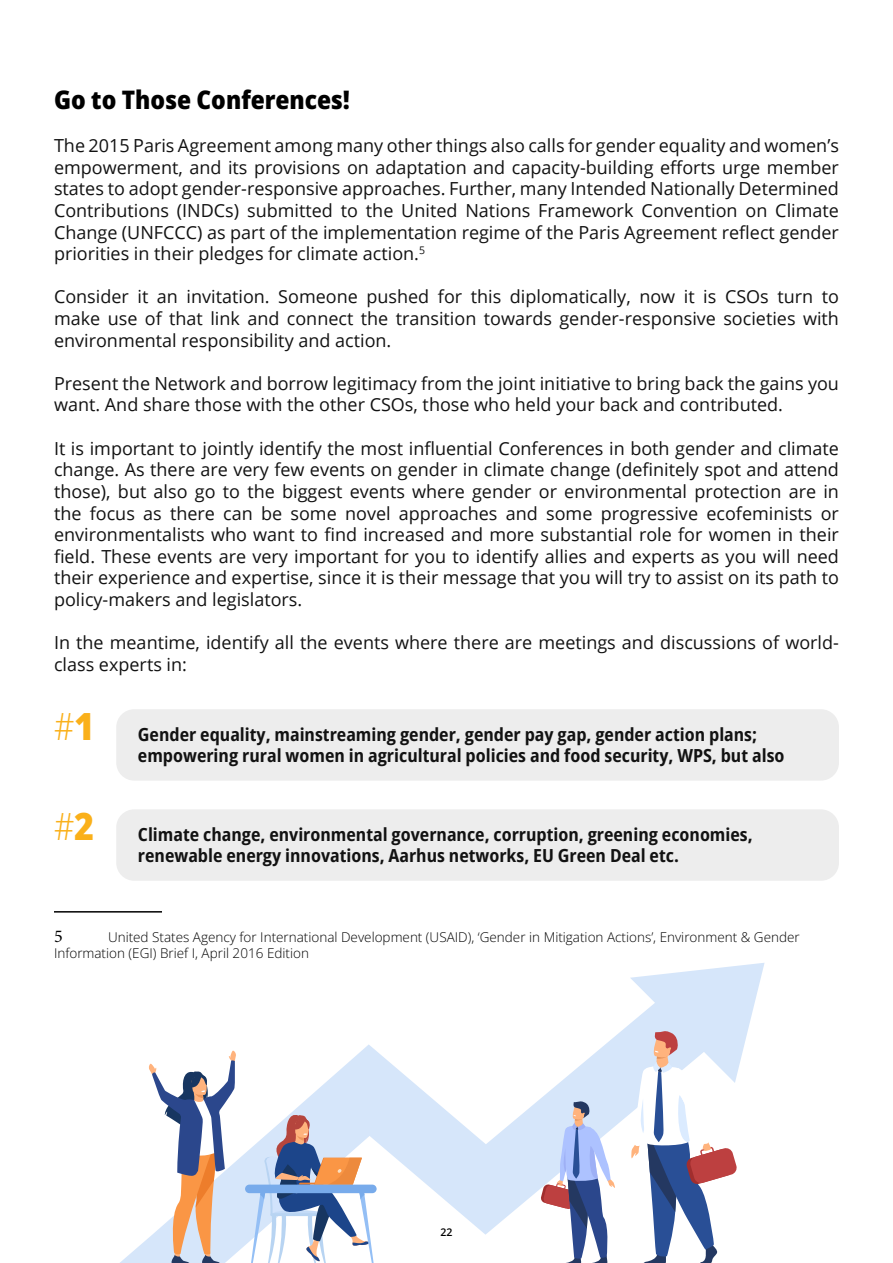
<style>
.page{position:relative;width:893px;height:1263px;background:#fff}
.page>*{position:absolute;margin:0;border:0;box-sizing:border-box;transform-origin:0 0}
.t1{font:300 semi-condensed 37.5px "Open Sans";color:#fab01a}
.t2{font:800 semi-condensed 25.5px "Open Sans";color:#000}
.t3{font:18px/21.6px "Open Sans";color:#121212;text-align:justify}
.t4{font:700 semi-condensed 18px/21.6px "Open Sans";color:#121212}
.t5{font:18px "Minion Pro";color:#000}
.t6{font:300 13.5px/16.2px "Open Sans";color:#000}
.t7{font:600 10.5px "Open Sans";color:#000}
.s1{font-weight:800}
</style>
<div class="page">
<svg style="left:120px;top:1024px;width:510px;height:239px"></svg>
<svg style="left:251px;top:1111px;width:123px;height:152px"></svg>
<div style="left:245px;top:1184px;width:132px;height:9px;background:#78abeb;border-radius:4px"></div>
<svg style="left:540px;top:1101px;width:75px;height:162px"></svg>
<svg style="left:630px;top:963px;width:135px;height:300px"></svg>
<svg style="left:148px;top:1050px;width:89px;height:213px"></svg>
<hr style="left:54px;top:911px;width:108px;height:1px;background:#000">
<div style="left:116px;top:709px;width:723px;height:72px;background:#ededed;border-radius:18px"></div>
<div style="left:116px;top:809px;width:723px;height:72px;background:#ededed;border-radius:18px"></div>
<h2 class="t2" style="left:54px;top:80px;width:298px">Go to Those Conferences!</h2>
<p class="t3" style="left:54px;top:134px;width:786px">The 2015 Paris Agreement among many other things also calls for gender equality and women’s empowerment, and its provisions on adaptation and capacity-building efforts urge member states to adopt gender-responsive approaches. Further, many Intended Nationally Determined Contributions (INDCs) submitted to the United Nations Framework Convention on Climate Change (UNFCCC) as part of the implementation regime of the Paris Agreement reflect gender priorities in their pledges for climate action.<sup>5</sup></p>
<p class="t3" style="left:54px;top:286px;width:786px">Consider it an invitation. Someone pushed for this diplomatically, now it is CSOs turn to make use of that link and connect the transition towards gender-responsive societies with environmental responsibility and action.</p>
<p class="t3" style="left:54px;top:372px;width:786px">Present the Network and borrow legitimacy from the joint initiative to bring back the gains you want. And share those with the other CSOs, those who held your back and contributed.</p>
<p class="t3" style="left:54px;top:437px;width:786px">It is important to jointly identify the most influential Conferences in both gender and climate change. As there are very few events on gender in climate change (definitely spot and attend those), but also go to the biggest events where gender or environmental protection are in the focus as there can be some novel approaches and some progressive ecofeminists or environmentalists who want to find increased and more substantial role for women in their field. These events are very important for you to identify allies and experts as you will need their experience and expertise, since it is their message that you will try to assist on its path to policy-makers and legislators.</p>
<p class="t3" style="left:54px;top:631px;width:786px">In the meantime, identify all the events where there are meetings and discussions of world&shy;class experts in:</p>
<h1 class="t1" style="left:54px;top:701px;width:42px">#<span class="s1">1</span></h1>
<h1 class="t1" style="left:54px;top:801px;width:42px">#<span class="s1">2</span></h1>
<p class="t4" style="left:138px;top:723px;width:648px">Gender equality, mainstreaming gender, gender pay gap, gender action plans; empowering rural women in agricultural policies and food security, WPS, but also</p>
<p class="t4" style="left:138px;top:823px;width:616px">Climate change, environmental governance, corruption, greening economies, renewable energy innovations, Aarhus networks, EU Green Deal etc.</p>
<p class="t5" style="left:54px;top:924px;width:10px">5</p>
<p class="t6" style="left:54px;top:928px;width:747px;text-indent:54px">United States Agency for International Development (USAID), ‘Gender in Mitigation Actions’, Environment &amp; Gender<br>Information (EGI) Brief I, April 2016 Edition</p>
<p class="t7" style="left:440px;top:1224px;width:14px">22</p>
</div>
